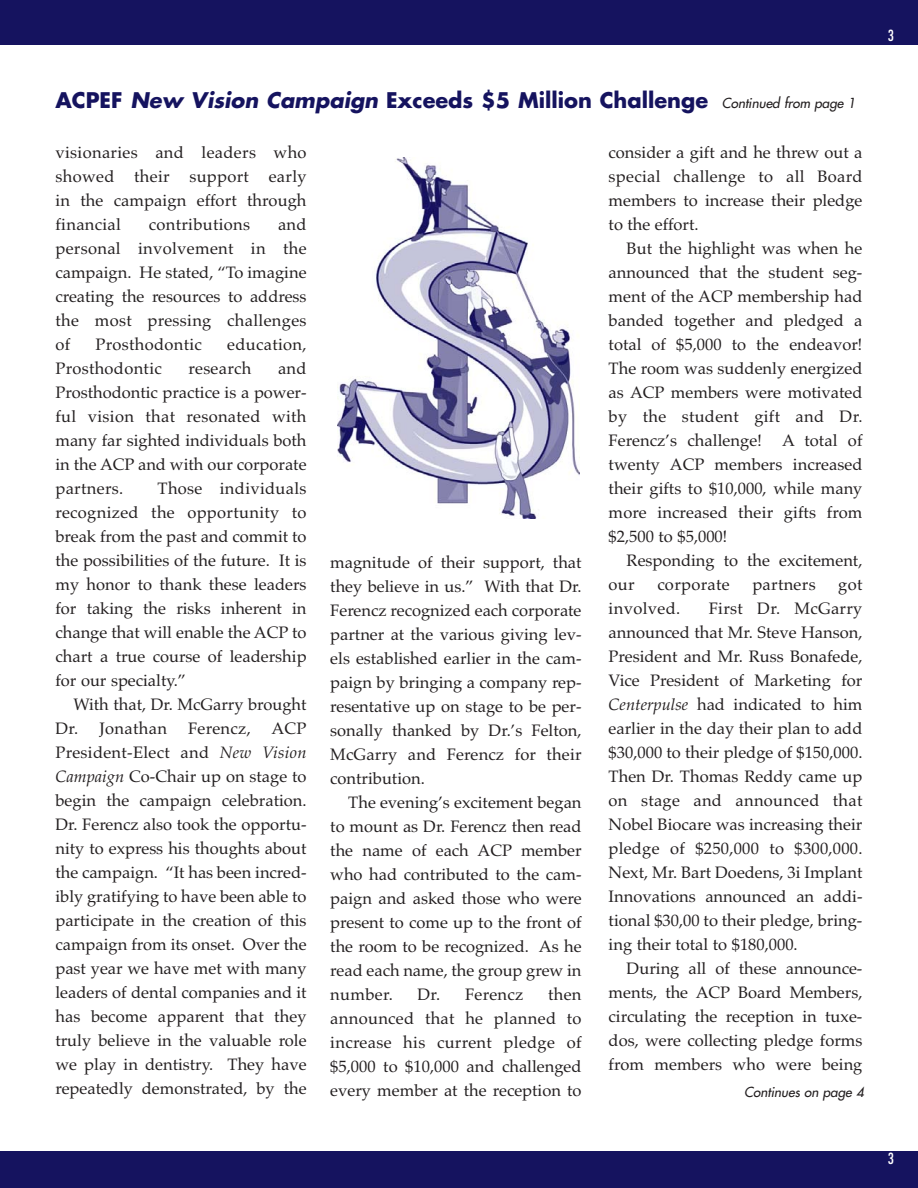
<style>
.page{position:relative;width:918px;height:1188px;background:#fff}
.page>*{position:absolute;margin:0;border:0;box-sizing:border-box;transform-origin:0 0}
.t1{font:700 21px "Futura";color:#15135f}
.t2{font:16.5px/24px "Palatino";color:#231f20;text-align:justify}
.t3{font:16.5px "Palatino";letter-spacing:.02em;color:#231f20}
.t4{font:condensed 15px "Futura";color:#fff}
.t5{font:italic 13.5px "Futura";color:#231f20}
.s1{font-style:italic}
.s2{font-weight:400;font-style:italic;font-size:13.5px;color:#231f20}
</style>
<div class="page">
<div style="left:0;top:0;width:918px;height:45px;background:#15135f"></div>
<div style="left:0;top:1152px;width:918px;height:36px;background:#15135f"></div>
<img style="left:337px;top:157px;width:242px;height:361px">
<p class="t1" style="left:56px;top:91px;width:804px">ACPEF <span class="s1">New Vision Campaign</span> Exceeds $5 Million Challenge <span class="s2">Continued from page 1</span></p>
<p class="t2" style="left:56px;top:142px;width:253px">visionaries and leaders who showed their support early in the campaign effort through financial</p>
<p class="t3" style="left:149px;top:217px;width:103px">contributions</p>
<p class="t2" style="left:56px;top:214px;width:253px;text-indent:223px">and personal involvement in the campaign. He stated, “To imagine creating the resources to address the most pressing challenges of</p>
<p class="t3" style="left:96px;top:337px;width:108px">Prosthodontic</p>
<p class="t3" style="left:227px;top:337px;width:81px">education,</p>
<p class="t3" style="left:56px;top:361px;width:108px">Prosthodontic</p>
<p class="t3" style="left:189px;top:361px;width:64px">research</p>
<p class="t2" style="left:56px;top:358px;width:253px;text-indent:223px">and Prosthodontic practice is a power&shy;ful vision that resonated with many far sighted individuals both in the ACP and with our corporate partners.</p>
<p class="t2" style="left:56px;top:478px;width:253px;text-indent:102px">Those individuals recognized the opportunity to break from the past and commit to the possibilities of the future. It is my honor to thank these leaders for taking the risks inherent in change that will enable the ACP to chart a true course of leadership for our specialty.”</p>
<p class="t2" style="left:56px;top:694px;width:253px;text-indent:18px">With that, Dr. McGarry brought<br>Dr. Jonathan</p>
<p class="t2" style="left:56px;top:718px;width:253px;text-indent:133px">Ferencz, ACP President-Elect and <span class="s1">New Vision Campaign</span> Co-Chair up on stage to begin the campaign celebration.<br>Dr. Ferencz also took the opportu&shy;nity to express his thoughts about the campaign. “It has been incred&shy;ibly gratifying to have been able to participate in the creation of this campaign from its onset. Over the past year we have met with many leaders of dental companies and it has become apparent that they truly believe in the valuable role we play in dentistry. They have repeatedly demonstrated, by the</p>
<p class="t2" style="left:330px;top:552px;width:253px">magnitude of their support, that they believe in us.” With that Dr.<br>Ferencz recognized each corporate partner at the various giving lev&shy;els established earlier in the cam&shy;paign by bringing a company rep&shy;resentative up on stage to be per&shy;sonally thanked by Dr.’s Felton, McGarry and Ferencz for their contribution.</p>
<p class="t2" style="left:330px;top:792px;width:253px;text-indent:18px">The evening’s excitement began to mount as Dr. Ferencz then read the name of each ACP member who had contributed to the cam&shy;paign and asked those who were present to come up to the front of the room to be recognized. As he read each name, the group grew in number.</p>
<p class="t2" style="left:330px;top:984px;width:253px;text-indent:218px">then announced that he planned to increase his current pledge of $5,000 to $10,000 and challenged every member at the reception to</p>
<p class="t3" style="left:418px;top:987px;width:107px">Dr. Ferencz</p>
<p class="t2" style="left:609px;top:142px;width:255px">consider a gift and he threw out a special challenge to all Board members to increase their pledge to the effort.</p>
<p class="t2" style="left:609px;top:238px;width:255px;text-indent:18px">But the highlight was when he announced that the student seg&shy;ment of the ACP membership had banded together and pledged a total of $5,000 to the endeavor!<br>The room was suddenly energized as ACP members were motivated by the student gift and Dr.<br>Ferencz’s challenge! A total of twenty ACP members increased their gifts to $10,000, while many more increased their gifts from $2,500 to $5,000!</p>
<p class="t2" style="left:609px;top:550px;width:255px;text-indent:18px">Responding to the excitement, our</p>
<p class="t3" style="left:657px;top:577px;width:74px">corporate</p>
<p class="t3" style="left:752px;top:577px;width:65px">partners</p>
<p class="t2" style="left:838px;top:574px;width:26px">got</p>
<p class="t3" style="left:609px;top:601px;width:73px">involved.</p>
<p class="t2" style="left:609px;top:598px;width:255px;text-indent:100px">First Dr. McGarry announced that Mr. Steve Hanson, President and Mr. Russ Bonafede, Vice President of Marketing for <span class="s1">Centerpulse</span> had indicated to him earlier in the day their plan to add $30,000 to their pledge of $150,000.<br>Then Dr. Thomas Reddy came up on stage and announced that Nobel Biocare was increasing their pledge of $250,000 to $300,000.<br>Next, Mr. Bart Doedens, 3i Implant Innovations announced an addi&shy;tional $30,00 to their pledge, bring&shy;ing their total to $180,000.</p>
<p class="t2" style="left:609px;top:958px;width:255px;text-indent:18px">During all of these announce&shy;ments, the ACP Board Members, circulating the reception in tuxe&shy;dos, were collecting pledge forms from members who were being</p>
<p class="t5" style="left:744px;top:1085px;width:124px">Continues on page 4</p>
<p class="t4" style="left:888px;top:29px;width:8px">3</p>
<p class="t4" style="left:888px;top:1152px;width:8px">3</p>
</div>
